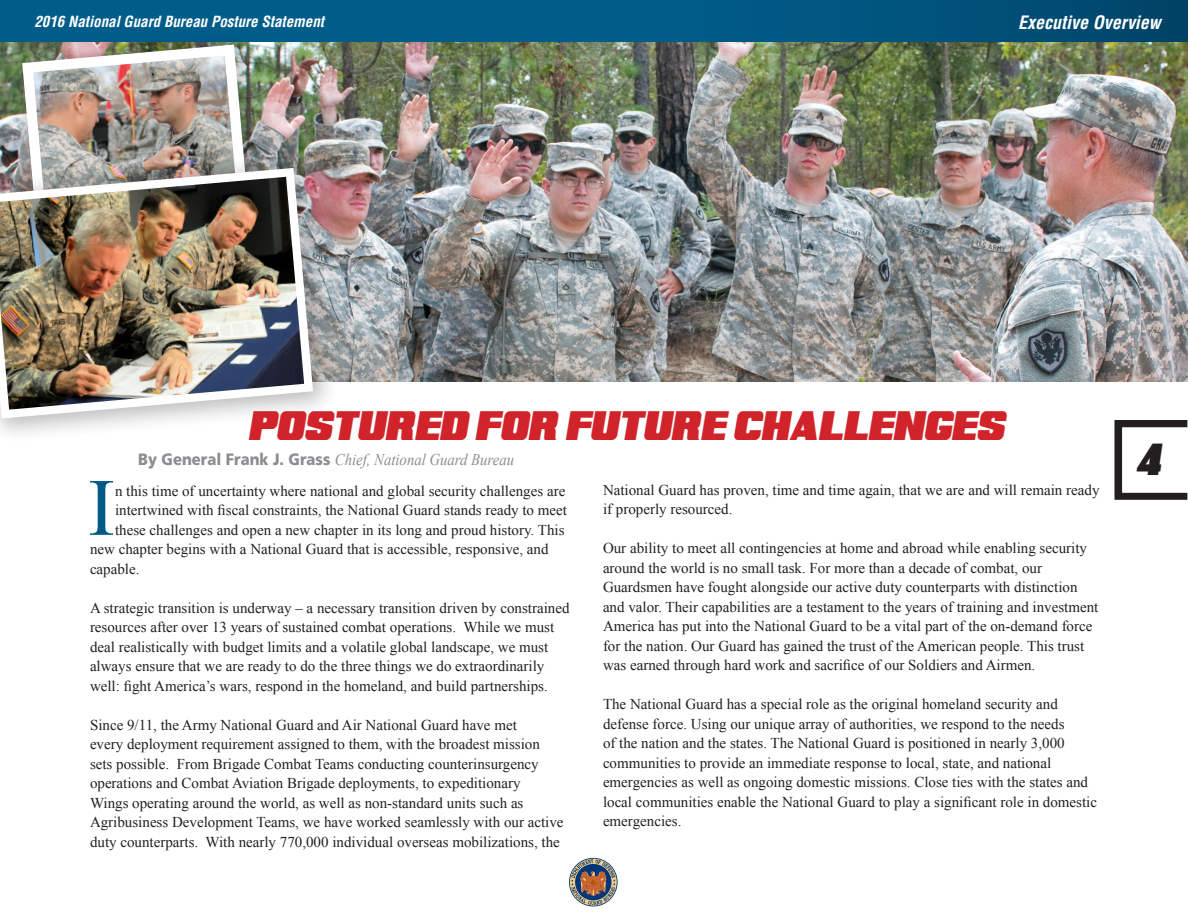
<style>
.page{position:relative;width:1188px;height:918px;background:#fff}
.page>*{position:absolute;margin:0;border:0;box-sizing:border-box;transform-origin:0 0}
._7__Body{font:81.3px "Times New Roman";color:#005a88}
.t1{font:italic 39.3px "Super Retro M54";color:#231f20;scale:.71 1}
._2__Branch_-_heading{font:italic 36px "Super Retro M54";letter-spacing:.01em;color:#d1232a;scale:.83 1}
.t2{font:italic 700 condensed 18px "Helvetica";color:#fff}
._4__SubTitles-Bold{font:italic 16.35px "Times New Roman";color:#8b8d90;scale:.9 1}
._7__Body-2{font:15px/19.5px "Times New Roman";color:#231f20}
.t3{font:italic 700 condensed 15px "Helvetica";color:#fff}
.s1{font-family:"Frutiger";font-weight:900;font-style:normal}
</style>
<div class="page">
<img style="left:0;top:42px;width:1188px;height:339px">
<svg style="left:1114px;top:420px;width:73px;height:80px"></svg>
<svg style="left:570px;top:859px;width:46px;height:46px;background:#8a8381"></svg>
<div style="left:0;top:0;width:1188px;height:42px;background:linear-gradient(to right,#006392,#004d74)"></div>
<div style="left:6px;top:28px;width:266px;height:203px;background:#231f20;opacity:.29"></div>
<img style="left:17px;top:39px;width:235px;height:113px">
<div style="left:0;top:152px;width:339px;height:292px;background:#231f20;opacity:.29"></div>
<img style="left:0;top:163px;width:317px;height:260px">
<p class="t3" style="left:34px;top:12px;width:291px">2016 National Guard Bureau Posture Statement</p>
<p class="t2" style="left:1018px;top:11px;width:144px">Executive Overview</p>
<p class="_2__Branch_-_heading" style="left:248px;top:411px;width:912px">POSTURED FOR FUTURE CHALLENGES</p>
<p class="_4__SubTitles-Bold" style="left:138px;top:448px;width:419px"><span class="s1">By General Frank J. Grass</span> Chief, National Guard Bureau</p>
<h3 class="_7__Body" style="left:88px;top:453px;width:29px">I</h3>
<h3 class="_7__Body-2" style="left:115px;top:481px;width:452px">n this time of uncertainty where national and global security challenges are</h3>
<h3 class="_7__Body-2" style="left:115px;top:500px;width:454px">intertwined with fiscal constraints, the National Guard stands ready to meet</h3>
<h3 class="_7__Body-2" style="left:115px;top:520px;width:451px">these challenges and open a new chapter in its long and proud history. This</h3>
<h3 class="_7__Body-2" style="left:90px;top:539px;width:460px">new chapter begins with a National Guard that is accessible, responsive, and</h3>
<h3 class="_7__Body-2" style="left:90px;top:559px;width:51px">capable.</h3>
<h3 class="_7__Body-2" style="left:90px;top:598px;width:481px">A strategic transition is underway – a necessary transition driven by constrained resources after over 13 years of sustained combat operations. While we must deal realistically with budget limits and a volatile global landscape, we must always ensure that we are ready to do the three things we do extraordinarily well: fight America’s wars, respond in the homeland, and build partnerships.</h3>
<h3 class="_7__Body-2" style="left:90px;top:715px;width:475px">Since 9/11, the Army National Guard and Air National Guard have met<br>every deployment requirement assigned to them, with the broadest mission sets possible. From Brigade Combat Teams conducting counterinsurgency operations and Combat Aviation Brigade deployments, to expeditionary<br>Wings operating around the world, as well as non-standard units such as Agribusiness Development Teams, we have worked seamlessly with our active duty counterparts. With nearly 770,000 individual overseas mobilizations, the</h3>
<h3 class="_7__Body-2" style="left:603px;top:480px;width:498px">National Guard has proven, time and time again, that we are and will remain ready if properly resourced.</h3>
<h3 class="_7__Body-2" style="left:603px;top:538px;width:497px">Our ability to meet all contingencies at home and abroad while enabling security around the world is no small task. For more than a decade of combat, our Guardsmen have fought alongside our active duty counterparts with distinction and valor. Their capabilities are a testament to the years of training and investment America has put into the National Guard to be a vital part of the on-demand force for the nation. Our Guard has gained the trust of the American people. This trust was earned through hard work and sacrifice of our Soldiers and Airmen.</h3>
<h3 class="_7__Body-2" style="left:603px;top:694px;width:496px">The National Guard has a special role as the original homeland security and defense force. Using our unique array of authorities, we respond to the needs<br>of the nation and the states. The National Guard is positioned in nearly 3,000 communities to provide an immediate response to local, state, and national emergencies as well as ongoing domestic missions. Close ties with the states and local communities enable the National Guard to play a significant role in domestic emergencies.</h3>
<h2 class="t1" style="left:1136px;top:444px;width:37px">4</h2>
</div>
